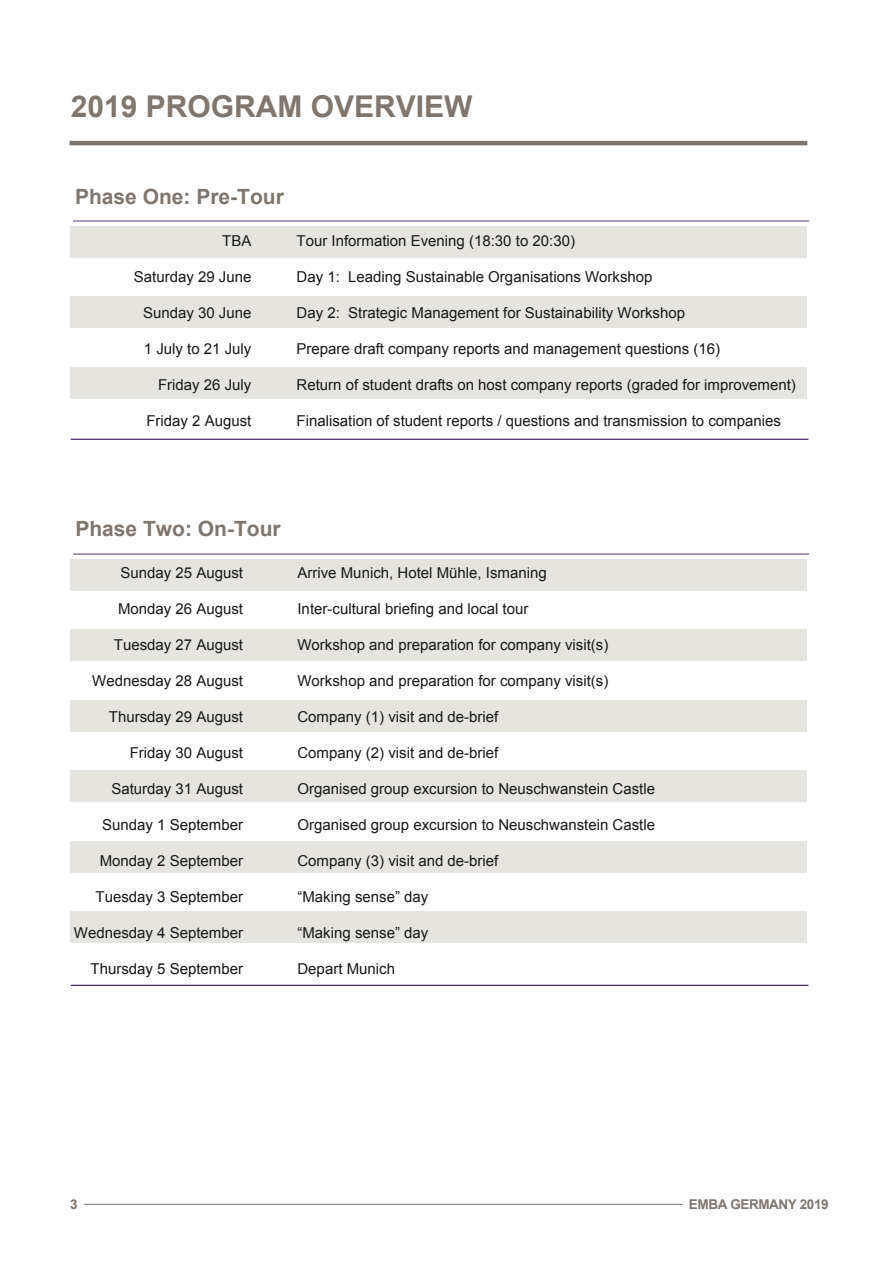
<style>
.page{position:relative;width:893px;height:1263px;background:#fff}
.page>*{position:absolute;margin:0;border:0;box-sizing:border-box;transform-origin:0 0}
.t1{font:700 30px "Arial";color:#7f776f}
.t2{font:700 21px "Arial";color:#7f776f}
.t3{font:15px "Arial";color:#181719}
.t4{font:15px "Arial";color:#181719}
.t5{font:700 13.5px "Arial";letter-spacing:-.03em;color:#7f776f}
.s1{font-style:inherit}
</style>
<div class="page">
<div style="left:70px;top:911px;width:737px;height:32px;background:#e6e4df"></div>
<div style="left:70px;top:841px;width:737px;height:32px;background:#e6e4df"></div>
<div style="left:70px;top:770px;width:737px;height:32px;background:#e6e4df"></div>
<div style="left:70px;top:700px;width:737px;height:32px;background:#e6e4df"></div>
<div style="left:70px;top:629px;width:737px;height:32px;background:#e6e4df"></div>
<div style="left:70px;top:559px;width:737px;height:32px;background:#e6e4df"></div>
<div style="left:70px;top:367px;width:737px;height:32px;background:#e6e4df"></div>
<div style="left:70px;top:296px;width:737px;height:32px;background:#e6e4df"></div>
<div style="left:70px;top:226px;width:737px;height:32px;background:#e6e4df"></div>
<hr style="left:84px;top:1204px;width:599px;height:1px;background:#7f776f">
<hr style="left:70px;top:141px;width:737px;height:4px;background:#7f776f">
<hr style="left:71px;top:439px;width:737px;height:1px;background:#371260">
<hr style="left:71px;top:985px;width:737px;height:1px;background:#371260">
<hr style="left:73px;top:221px;width:736px;height:1px;background:#371260">
<hr style="left:73px;top:554px;width:736px;height:1px;background:#371260">
<h1 class="t1" style="left:71px;top:87px;width:403px">2019 PROGRAM OVERVIEW</h1>
<h2 class="t2" style="left:75px;top:182px;width:210px">Phase One: Pre-Tour</h2>
<p class="t4" style="left:222px;top:231px;width:31px">TBA</p>
<p class="t3" style="left:134px;top:267px;width:119px">Saturday 29 June</p>
<p class="t3" style="left:143px;top:303px;width:110px">Sunday 30 June</p>
<p class="t3" style="left:144px;top:339px;width:109px">1 July to 21 July</p>
<p class="t3" style="left:158px;top:375px;width:95px">Friday 26 July</p>
<p class="t3" style="left:146px;top:411px;width:107px">Friday 2 August</p>
<p class="t3" style="left:296px;top:231px;width:280px">Tour Information Evening (18:30 to 20:30)</p>
<p class="t3" style="left:296px;top:267px;width:358px">Day 1: Leading Sustainable <span class="s1">Organisations</span> Workshop</p>
<p class="t3" style="left:296px;top:303px;width:390px">Day 2: Strategic Management for Sustainability Workshop</p>
<p class="t3" style="left:296px;top:339px;width:425px">Prepare draft company reports and management questions (16)</p>
<p class="t3" style="left:296px;top:375px;width:501px">Return of student drafts on host company reports (graded for improvement)</p>
<p class="t3" style="left:296px;top:411px;width:486px">Finalisation of student reports / questions and transmission to companies</p>
<h2 class="t2" style="left:75px;top:514px;width:207px">Phase Two: On-Tour</h2>
<p class="t3" style="left:121px;top:563px;width:124px">Sunday 25 August</p>
<p class="t3" style="left:118px;top:599px;width:127px">Monday 26 August</p>
<p class="t3" style="left:114px;top:635px;width:131px">Tuesday 27 August</p>
<p class="t3" style="left:92px;top:671px;width:152px">Wednesday 28 August</p>
<p class="t3" style="left:109px;top:707px;width:136px">Thursday 29 August</p>
<p class="t3" style="left:130px;top:743px;width:115px">Friday 30 August</p>
<p class="t3" style="left:111px;top:779px;width:133px">Saturday 31 August</p>
<p class="t3" style="left:102px;top:815px;width:142px">Sunday 1 September</p>
<p class="t3" style="left:100px;top:851px;width:145px">Monday 2 September</p>
<p class="t3" style="left:96px;top:887px;width:149px">Tuesday 3 September</p>
<p class="t3" style="left:74px;top:923px;width:171px">Wednesday 4 September</p>
<p class="t3" style="left:91px;top:959px;width:154px">Thursday 5 September</p>
<p class="t3" style="left:297px;top:563px;width:251px">Arrive Munich, Hotel Mühle, Ismaning</p>
<p class="t3" style="left:297px;top:599px;width:232px">Inter-cultural briefing and local tour</p>
<p class="t3" style="left:297px;top:635px;width:312px">Workshop and preparation for company visit(s)</p>
<p class="t3" style="left:297px;top:671px;width:312px">Workshop and preparation for company visit(s)</p>
<p class="t3" style="left:297px;top:707px;width:202px">Company (1) visit and de-brief</p>
<p class="t3" style="left:297px;top:743px;width:202px">Company (2) visit and de-brief</p>
<p class="t3" style="left:297px;top:779px;width:359px">Organised group excursion to Neuschwanstein Castle</p>
<p class="t3" style="left:297px;top:815px;width:359px">Organised group excursion to Neuschwanstein Castle</p>
<p class="t3" style="left:297px;top:851px;width:202px">Company (3) visit and de-brief</p>
<p class="t3" style="left:297px;top:887px;width:132px">“Making sense” day</p>
<p class="t3" style="left:297px;top:923px;width:132px">“Making sense” day</p>
<p class="t3" style="left:297px;top:959px;width:99px">Depart Munich</p>
<p class="t5" style="left:70px;top:1195px;width:9px">3</p>
<p class="t5" style="left:689px;top:1195px;width:141px">EMBA GERMANY 2019</p>
</div>
